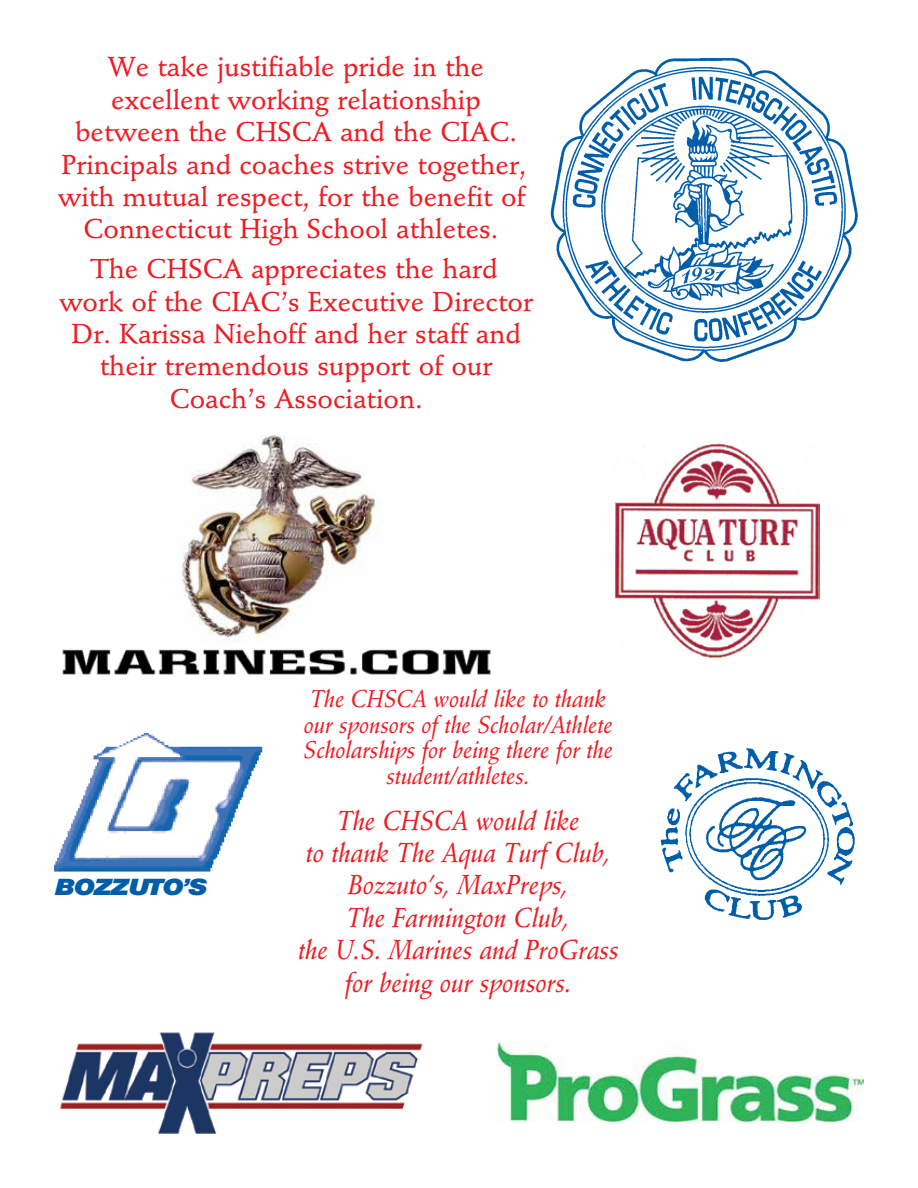
<style>
.page{position:relative;width:918px;height:1188px;background:#fff}
.page>*{position:absolute;margin:0;border:0;box-sizing:border-box;transform-origin:0 0}
.t1{font:500 27px/32.4px "Stempel Schneidler";color:#ed1d24;text-align:center}
.t2{font:italic 27px/32.4px "Stempel Schneidler Med";color:#ed1d24;text-align:center;scale:.9 1}
.t3{font:italic 24px/25.5px "Stempel Schneidler Med";color:#ed1d24;text-align:center;scale:.9 1}
.t4{font:22.5px "Heroic Heavy Ital";letter-spacing:-.005em;color:#005daa;scale:1.18 1}
</style>
<div class="page">
<img style="left:614px;top:443px;width:206px;height:215px">
<img style="left:660px;top:748px;width:195px;height:172px">
<img style="left:54px;top:733px;width:209px;height:139px">
<img style="left:62px;top:649px;width:429px;height:26px">
<img style="left:181px;top:435px;width:199px;height:204px">
<img style="left:60px;top:1032px;width:363px;height:102px">
<img style="left:496px;top:1041px;width:368px;height:81px">
<img style="left:550px;top:58px;width:308px;height:304px">
<p class="t1" style="left:58px;top:51px;width:470px">We take justifiable pride in the excellent working relationship between the CHSCA and the CIAC.<br>Principals and coaches strive together, with mutual respect, for the benefit of Connecticut High School athletes.</p>
<p class="t1" style="left:59px;top:253px;width:475px">The CHSCA appreciates the hard work of the CIAC’s Executive Director<br>Dr. Karissa Niehoff and her staff and their tremendous support of our<br>Coach’s Association.</p>
<p class="t4" style="left:56px;top:876px;width:130px">BOZZUTO’S</p>
<p class="t3" style="left:304px;top:687px;width:345px">The CHSCA would like to thank our sponsors of the Scholar/Athlete<br>Scholarships for being there for the student/athletes.</p>
<p class="t2" style="left:298px;top:805px;width:358px">The CHSCA would like<br>to thank The Aqua Turf Club,<br>Bozzuto’s, MaxPreps,<br>The Farmington Club,<br>the U.S. Marines and ProGrass for being our sponsors.</p>
</div>
